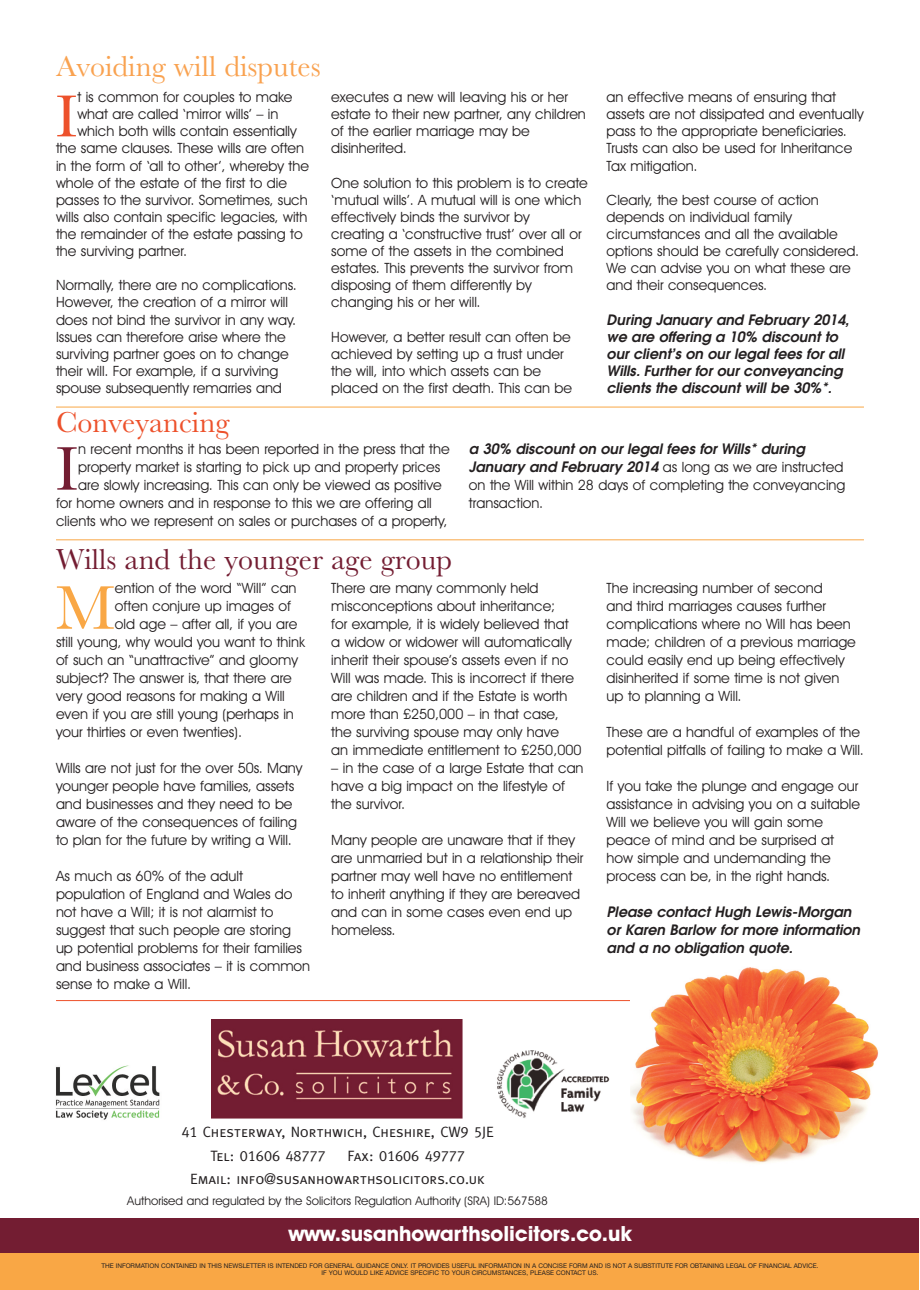
<style>
.page{position:relative;width:920px;height:1290px;background:#fff}
.page>*{position:absolute;margin:0;border:0;box-sizing:border-box;transform-origin:0 0}
.t1{font:64.05px "Baskerville";color:#731d32}
.t2{font:64.05px "Baskerville";color:#f9a745}
.t3{font:61.5px "Baskerville";color:#ed512b}
.t4{font:30px "Baskerville";color:#731d32}
.t5{font:30px "Baskerville";color:#f9a250}
.t6{font:30px "Baskerville";color:#ed512b}
.t7{font:700 21px "Avant Garde IT Cby BT";color:#fff}
.t8{font:15px/23.5px "Meta Caps";color:#231f20}
.t9{font:14.25px/18px "Avant Garde IT Cby BT";color:#231f20}
.t10{font:italic 600 14.25px/17.1px "Avant Garde";color:#231f20}
.t11{font:12px "Avant Garde IT Cby BT";color:#231f20}
.t12{font:6.45px/7.1px "Helvetica Neue";color:#231f20;text-align:center}
.s1{font-family:"Avant Garde";font-weight:600;font-style:italic}
</style>
<div class="page">
<div style="left:1px;top:1240px;width:918px;height:50px;background:#f9a745"></div>
<div style="left:1px;top:1218px;width:918px;height:34px;background:#731d32"></div>
<hr style="left:56px;top:407px;width:808px;height:1px;background:#f9a745">
<hr style="left:56px;top:539px;width:808px;height:1px;background:#f9a745">
<img style="left:56px;top:1065px;width:104px;height:55px">
<img style="left:497px;top:1050px;width:113px;height:68px">
<img style="left:211px;top:1019px;width:251px;height:99px">
<hr style="left:56px;top:1000px;width:808px;height:1px;background:#ed512b">
<img style="left:630px;top:967px;width:248px;height:197px">
<h3 class="t5" style="left:56px;top:48px;width:266px">Avoiding will disputes</h3>
<h2 class="t3" style="left:56px;top:79px;width:23px">I</h2>
<p class="t9" style="left:77px;top:89px;width:217px">t is common for couples to make</p>
<p class="t9" style="left:77px;top:106px;width:203px">what are called ‘mirror wills’ – in</p>
<p class="t9" style="left:77px;top:124px;width:221px">which both wills contain essentially</p>
<p class="t9" style="left:56px;top:141px;width:250px">the same clauses. These wills are often</p>
<p class="t9" style="left:56px;top:158px;width:254px">in the form of ‘all to other’, whereby the</p>
<p class="t9" style="left:56px;top:175px;width:232px">whole of the estate of the first to die</p>
<p class="t9" style="left:56px;top:192px;width:253px">passes to the survivor. Sometimes, such</p>
<p class="t9" style="left:56px;top:209px;width:253px">wills also contain specific legacies, with</p>
<p class="t9" style="left:56px;top:226px;width:248px">the remainder of the estate passing to</p>
<p class="t9" style="left:56px;top:243px;width:132px">the surviving partner.</p>
<p class="t9" style="left:56px;top:278px;width:242px;line-height:17.1px">Normally, there are no complications.<br>However, the creation of a mirror will does not bind the survivor in any way.<br>Issues can therefore arise where the surviving partner goes on to change their will. For example, if a surviving spouse subsequently remarries and</p>
<h3 class="t6" style="left:56px;top:404px;width:175px">Conveyancing</h3>
<p class="t9" style="left:331px;top:90px;width:256px;line-height:17.1px">executes a new will leaving his or her estate to their new partner, any children of the earlier marriage may be disinherited.</p>
<p class="t9" style="left:331px;top:175px;width:258px;line-height:17.1px">One solution to this problem is to create ‘mutual wills’. A mutual will is one which effectively binds the survivor by<br>creating a ‘constructive trust’ over all or some of the assets in the combined estates. This prevents the survivor from disposing of them differently by changing his or her will.</p>
<p class="t9" style="left:331px;top:329px;width:242px;line-height:17.1px">However, a better result can often be achieved by setting up a trust under the will, into which assets can be placed on the first death. This can be</p>
<p class="t9" style="left:607px;top:90px;width:258px;line-height:17.1px">an effective means of ensuring that assets are not dissipated and eventually pass to the appropriate beneficiaries.<br>Trusts can also be used for Inheritance Tax mitigation.</p>
<p class="t9" style="left:607px;top:192px;width:254px;line-height:17.1px">Clearly, the best course of action depends on individual family circumstances and all the available options should be carefully considered.<br>We can advise you on what these are and their consequences.</p>
<p class="t10" style="left:607px;top:312px;width:244px">During January and February 2014, we are offering a 10% discount to our client’s on our legal fees for all Wills. Further for our conveyancing clients the discount will be 30%*.</p>
<h1 class="t1" style="left:56px;top:430px;width:24px">I</h1>
<p class="t9" style="left:78px;top:441px;width:373px">n recent months it has been reported in the press that the</p>
<p class="t9" style="left:78px;top:459px;width:364px">property market is starting to pick up and property prices</p>
<p class="t9" style="left:78px;top:477px;width:365px">are slowly increasing. This can only be viewed as positive</p>
<p class="t9" style="left:56px;top:495px;width:377px">for home owners and in response to this we are offering all</p>
<p class="t9" style="left:56px;top:513px;width:393px">clients who we represent on sales or purchases of a property,</p>
<h3 class="t4" style="left:56px;top:541px;width:397px">Wills and the younger age group</h3>
<p class="t10" style="left:469px;top:442px;width:337px">a 30% discount on our legal fees for Wills* during</p>
<p class="t9" style="left:469px;top:459px;width:378px"><span class="s1">January and February 2014</span> as long as we are instructed on the Will within 28 days of completing the conveyancing transaction.</p>
<h1 class="t2" style="left:56px;top:569px;width:61px">M</h1>
<p class="t9" style="left:115px;top:580px;width:183px">ention of the word “Will” can</p>
<p class="t9" style="left:115px;top:598px;width:178px">often conjure up images of</p>
<p class="t9" style="left:115px;top:616px;width:184px">old age – after all, if you are</p>
<p class="t9" style="left:56px;top:634px;width:250px">still young, why would you want to think</p>
<p class="t9" style="left:56px;top:652px;width:244px">of such an “unattractive” and gloomy</p>
<p class="t9" style="left:56px;top:670px;width:237px">subject? The answer is, that there are</p>
<p class="t9" style="left:56px;top:688px;width:230px">very good reasons for making a Will</p>
<p class="t9" style="left:56px;top:706px;width:239px">even if you are still young (perhaps in</p>
<p class="t9" style="left:56px;top:724px;width:188px">your thirties or even twenties).</p>
<p class="t9" style="left:56px;top:760px;width:248px">Wills are not just for the over 50s. Many younger people have families, assets and businesses and they need to be aware of the consequences of failing to plan for the future by writing a Will.</p>
<p class="t9" style="left:56px;top:868px;width:256px">As much as 60% of the adult population of England and Wales do not have a Will; it is not alarmist to suggest that such people are storing up potential problems for their families and business associates – it is common sense to make a Will.</p>
<p class="t9" style="left:331px;top:580px;width:252px">There are many commonly held misconceptions about inheritance;<br>for example, it is widely believed that<br>a widow or widower will automatically inherit their spouse’s assets even if no Will was made. This is incorrect if there are children and if the Estate is worth more than £250,000 – in that case, the surviving spouse may only have<br>an immediate entitlement to £250,000</p>
<p class="t9" style="left:331px;top:760px;width:254px">– in the case of a large Estate that can have a big impact on the lifestyle of the survivor.</p>
<p class="t9" style="left:331px;top:832px;width:253px">Many people are unaware that if they are unmarried but in a relationship their partner may well have no entitlement to inherit anything if they are bereaved and can in some cases even end up homeless.</p>
<p class="t9" style="left:607px;top:580px;width:251px">The increasing number of second<br>and third marriages causes further complications where no Will has been made; children of a previous marriage could easily end up being effectively disinherited if some time is not given up to planning a Will.</p>
<p class="t9" style="left:607px;top:724px;width:259px">These are a handful of examples of the potential pitfalls of failing to make a Will.</p>
<p class="t9" style="left:607px;top:778px;width:255px">If you take the plunge and engage our assistance in advising you on a suitable Will we believe you will gain some peace of mind and be surprised at how simple and undemanding the process can be, in the right hands.</p>
<p class="t10" style="left:607px;top:904px;width:255px;line-height:18px">Please contact Hugh Lewis-Morgan or Karen Barlow for more information and a no obligation quote.</p>
<p class="t8" style="left:211px;top:1120px;width:285px;text-indent:-29px">41 Chesterway, Northwich, Cheshire, CW9 5JE<br>Tel: 01606 48777</p>
<p class="t8" style="left:190px;top:1144px;width:296px;text-indent:157px">Fax: 01606 49777<br>Email: info@susanhowarthsolicitors.co.uk</p>
<p class="t11" style="left:127px;top:1196px;width:422px">Authorised and regulated by the Solicitors Regulation Authority (SRA) ID:567588</p>
<h3 class="t7" style="left:288px;top:1226px;width:345px">www.susanhowarthsolicitors.co.uk</h3>
<p class="t12" style="left:101px;top:1263px;width:719px">THE INFORMATION CONTAINED IN THIS NEWSLETTER IS INTENDED FOR GENERAL GUIDANCE ONLY. IT PROVIDES USEFUL INFORMATION IN A CONCISE FORM AND IS NOT A SUBSTITUTE FOR OBTAINING LEGAL OF FINANCIAL ADVICE.<br>IF YOU WOULD LIKE ADVICE SPECIFIC TO YOUR CIRCUMSTANCES, PLEASE CONTACT US.</p>
</div>
